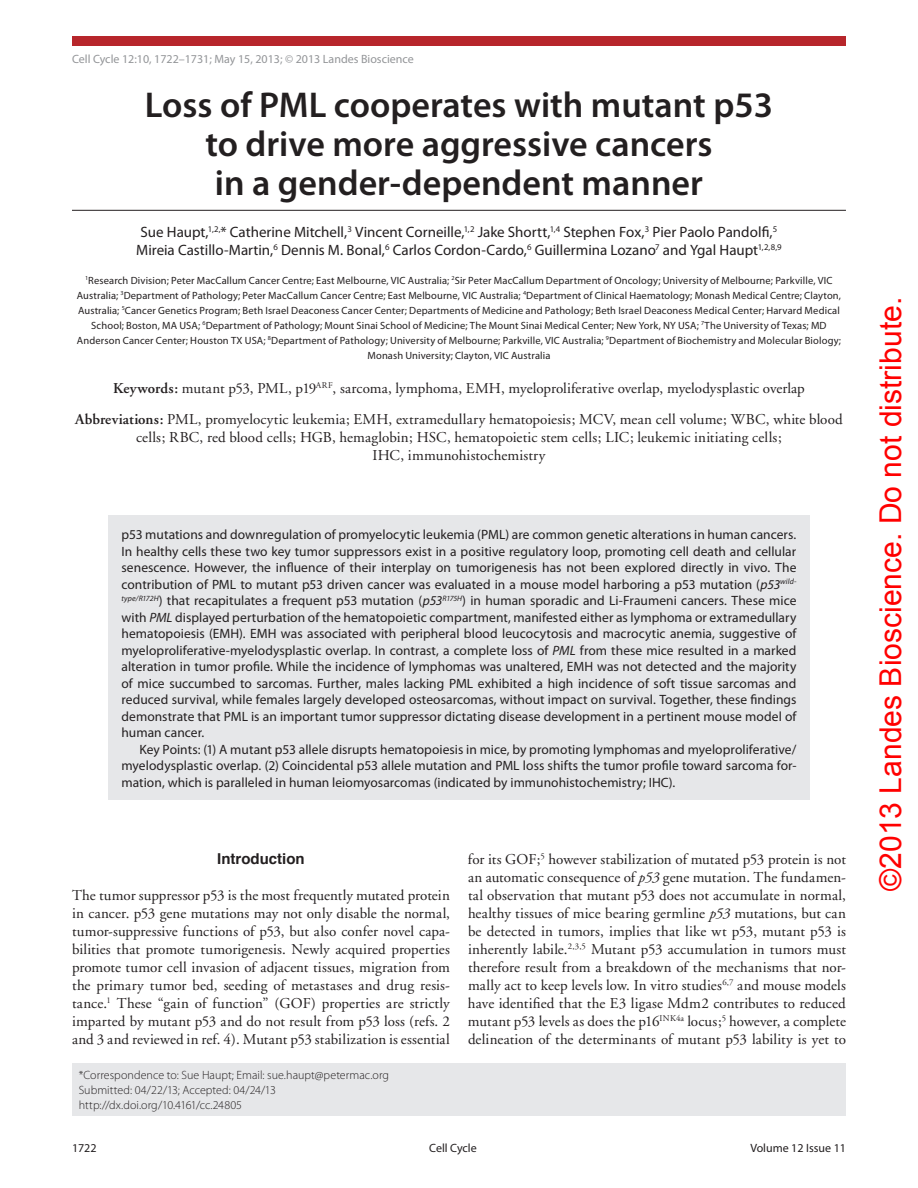
<style>
.page{position:relative;width:918px;height:1188px;background:#fff}
.page>*{position:absolute;margin:0;border:0;box-sizing:border-box;transform-origin:0 0}
.t1{font:600 36px/39px "Myriad Pro";color:#231f20;text-align:center}
.t2{font:30.15px "Arial";color:#f00}
.t3{font:15px/18px "Adobe Garamond";letter-spacing:.005em;color:#231f20;text-align:justify}
.t4{font:15px/18px "Myriad Pro";color:#231f20}
.t5{font:700 15px "Helvetica";color:#231f20}
.t6{font:13.5px/16.5px "Myriad Pro";letter-spacing:.005em;color:#231f20;text-align:justify}
.t7{font:300 12px/15px "Myriad Pro";color:#231f20}
.t8{font:12px "Myriad Pro";color:#939598}
.t9{font:12px "Myriad Pro";color:#231f20}
.t10{font:10.5px/15px "Myriad Pro";letter-spacing:.015em;color:#231f20;text-align:center}
.s1{font-weight:600}
.s2{font-style:italic}
</style>
<div class="page">
<div style="left:72px;top:36px;width:774px;height:10px;background:#b7262b"></div>
<div style="left:72px;top:1063px;width:774px;height:53px;background:#e6e7e9"></div>
<div style="left:108px;top:516px;width:702px;height:284px;background:#e6e7e9"></div>
<hr style="left:72px;top:210px;width:774px;height:1px;background:#231f20">
<p class="t8" style="left:72px;top:52px;width:343px">Cell Cycle 12:10, 1722–1731; May 15, 2013; © 2013 Landes Bioscience</p>
<h1 class="t1" style="left:145px;top:85px;width:630px">Loss of PML cooperates with mutant p53 to drive more aggressive cancers<br>in a gender-dependent manner</h1>
<p class="t4" style="left:136px;top:223px;width:647px">Sue Haupt,<sup>1,2,</sup>* Catherine Mitchell,<sup>3</sup> Vincent Corneille,<sup>1,2</sup> Jake Shortt,<sup>1,4</sup> Stephen Fox,<sup>3</sup> Pier Paolo Pandolfi,<sup>5<br></sup>Mireia Castillo-Martin,<sup>6</sup> Dennis M. Bonal,<sup>6</sup> Carlos Cordon-Cardo,<sup>6</sup> Guillermina Lozano<sup>7</sup> and Ygal Haupt<sup>1,2,8,9</sup></p>
<p class="t10" style="left:77px;top:273px;width:766px"><sup>1</sup>Research Division; Peter MacCallum Cancer Centre; East Melbourne, VIC Australia; <sup>2</sup>Sir Peter MacCallum Department of Oncology; University of Melbourne; Parkville, VIC Australia; <sup>3</sup>Department of Pathology; Peter MacCallum Cancer Centre; East Melbourne, VIC Australia; <sup>4</sup>Department of Clinical Haematology; Monash Medical Centre; Clayton, Australia; <sup>5</sup>Cancer Genetics Program; Beth Israel Deaconess Cancer Center; Departments of Medicine and Pathology; Beth Israel Deaconess Medical Center; Harvard Medical School; Boston, MA USA; <sup>6</sup>Department of Pathology; Mount Sinai School of Medicine; The Mount Sinai Medical Center; New York, NY USA; <sup>7</sup>The University of Texas; MD Anderson Cancer Center; Houston TX USA; <sup>8</sup>Department of Pathology; University of Melbourne; Parkville, VIC Australia; <sup>9</sup>Department of Biochemistry and Molecular Biology; Monash University; Clayton, VIC Australia</p>
<p class="t3" style="left:75px;top:373px;width:769px;line-height:31.5px;text-align:center"><span class="s1">Keywords:</span> mutant p53, PML, p19<sup>ARF</sup>, sarcoma, lymphoma, EMH, myeloproliferative overlap, myelodysplastic overlap<br><span class="s1">Abbreviations:</span> PML, promyelocytic leukemia; EMH, extramedullary hematopoiesis; MCV, mean cell volume; WBC, white blood</p>
<p class="t3" style="left:136px;top:429px;width:647px;text-align:center">cells; RBC, red blood cells; HGB, hemaglobin; HSC, hematopoietic stem cells; LIC; leukemic initiating cells;<br>IHC, immunohistochemistry</p>
<p class="t6" style="left:121px;top:526px;width:677px">p53 mutations and downregulation of promyelocytic leukemia (PML) are common genetic alterations in human cancers.<br>In healthy cells these two key tumor suppressors exist in a positive regulatory loop, promoting cell death and cellular senescence. However, the influence of their interplay on tumorigenesis has not been explored directly in vivo. The contribution of PML to mutant p53 driven cancer was evaluated in a mouse model harboring a p53 mutation (<span class="s2">p53</span><sup>wild&shy;type/R172H</sup>) that recapitulates a frequent p53 mutation (<span class="s2">p53</span><sup>R175H</sup>) in human sporadic and Li-Fraumeni cancers. These mice with <span class="s2">PML</span> displayed perturbation of the hematopoietic compartment, manifested either as lymphoma or extramedullary hematopoiesis (EMH). EMH was associated with peripheral blood leucocytosis and macrocytic anemia, suggestive of myeloproliferative-myelodysplastic overlap. In contrast, a complete loss of <span class="s2">PML</span> from these mice resulted in a marked alteration in tumor profile. While the incidence of lymphomas was unaltered, EMH was not detected and the majority of mice succumbed to sarcomas. Further, males lacking PML exhibited a high incidence of soft tissue sarcomas and reduced survival, while females largely developed osteosarcomas, without impact on survival. Together, these findings demonstrate that PML is an important tumor suppressor dictating disease development in a pertinent mouse model of human cancer.</p>
<p class="t6" style="left:122px;top:741px;width:677px;text-indent:18px">Key Points: (1) A mutant p53 allele disrupts hematopoiesis in mice, by promoting lymphomas and myeloproliferative/ myelodysplastic overlap. (2) Coincidental p53 allele mutation and PML loss shifts the tumor profile toward sarcoma for&shy;mation, which is paralleled in human leiomyosarcomas (indicated by immunohistochemistry; IHC).</p>
<p class="t5" style="left:217px;top:847px;width:89px">Introduction</p>
<p class="t3" style="left:72px;top:887px;width:379px">The tumor suppressor p53 is the most frequently mutated protein in cancer. p53 gene mutations may not only disable the normal, tumor-suppressive functions of p53, but also confer novel capa&shy;bilities that promote tumorigenesis. Newly acquired properties promote tumor cell invasion of adjacent tissues, migration from the primary tumor bed, seeding of metastases and drug resis&shy;tance.<sup>1</sup> These “gain of function” (GOF) properties are strictly imparted by mutant p53 and do not result from p53 loss (refs. 2 and 3 and reviewed in ref. 4). Mutant p53 stabilization is essential</p>
<p class="t7" style="left:79px;top:1068px;width:312px">*Correspondence to: Sue Haupt; Email: sue.haupt@petermac.org<br>Submitted: 04/22/13; Accepted: 04/24/13 http://dx.doi.org/10.4161/cc.24805</p>
<p class="t3" style="left:468px;top:851px;width:380px">for its GOF;<sup>5</sup> however stabilization of mutated p53 protein is not an automatic consequence of <span class="s2">p53</span> gene mutation. The fundamen&shy;tal observation that mutant p53 does not accumulate in normal, healthy tissues of mice bearing germline <span class="s2">p53</span> mutations, but can be detected in tumors, implies that like wt p53, mutant p53 is inherently labile.<sup>2,3,5</sup> Mutant p53 accumulation in tumors must therefore result from a breakdown of the mechanisms that nor&shy;mally act to keep levels low. In vitro studies<sup>6,7</sup> and mouse models have identified that the E3 ligase Mdm2 contributes to reduced mutant p53 levels as does the p16<sup>INK4a</sup> locus;<sup>5</sup> however, a complete delineation of the determinants of mutant p53 lability is yet to</p>
<p class="t9" style="left:72px;top:1141px;width:26px">1722</p>
<p class="t9" style="left:429px;top:1141px;width:49px">Cell Cycle</p>
<p class="t9" style="left:750px;top:1141px;width:97px">Volume 12 Issue 11</p>
<h2 class="t2" style="left:871px;top:891px;width:595px;rotate:-90deg">©2013 Landes Bioscience. Do not distribute.</h2>
</div>
